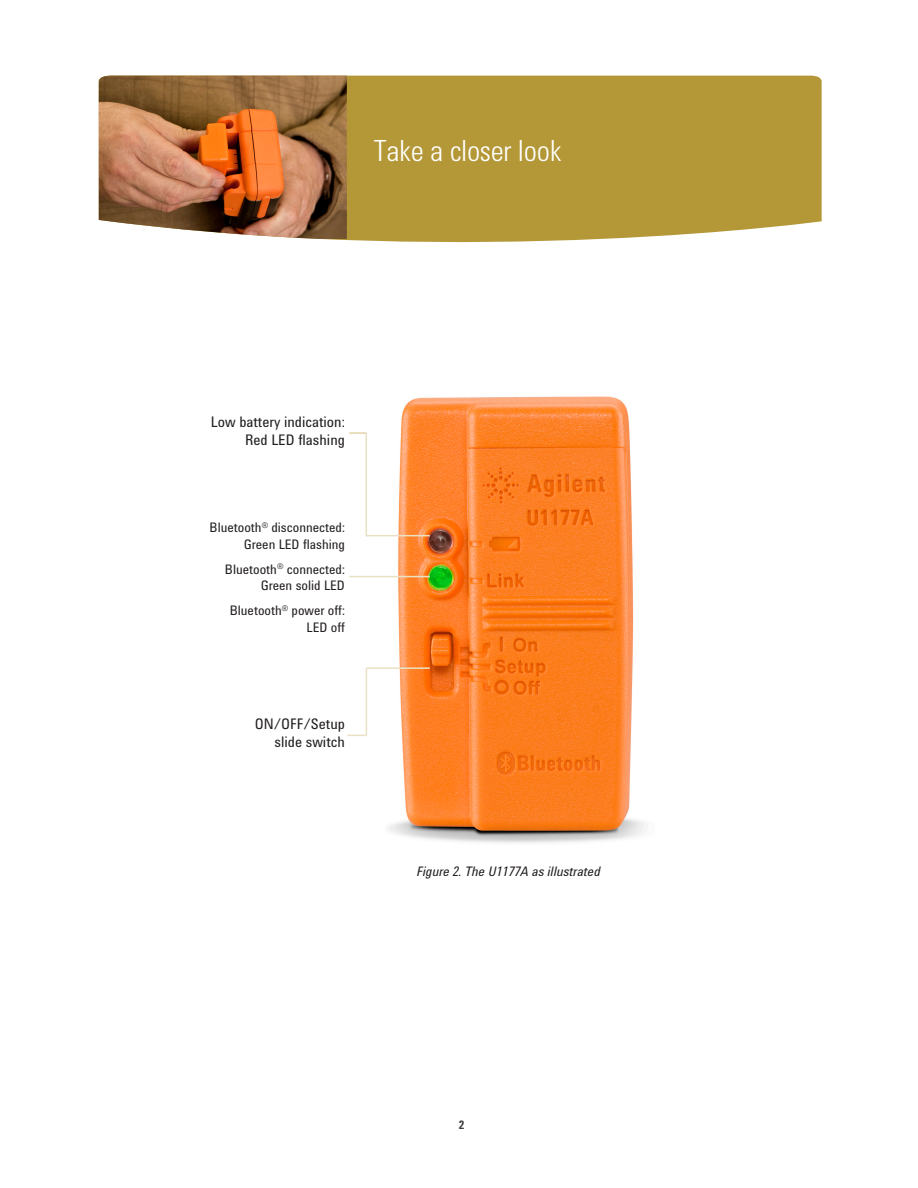
<style>
.page{position:relative;width:918px;height:1188px;background:#fff}
.page>*{position:absolute;margin:0;border:0;box-sizing:border-box;transform-origin:0 0}
.Header_1_-_Navy_Blue{font:300 30px "Agilent Condensed CFF";color:#fff}
.Body_Text{font:15px/18px "Agilent Condensed CFF";color:#231f20;text-align:right}
.Body_Text-2{font:13.5px/16.5px "Agilent Condensed CFF";color:#231f20;text-align:right}
.Captions_for_Figures{font:italic 13.5px "Agilent Condensed CFF";color:#231f20}
.Header_2_-_Navy_Blue{font:700 12px "Agilent Condensed CFF";color:#3e3e3f}
</style>
<div class="page">
<div style="left:107px;top:75px;width:715px;height:168px;background:#b49837"></div>
<img style="left:99px;top:76px;width:248px;height:163px">
<img style="left:348px;top:396px;width:296px;height:447px">
<hr style="left:366px;top:535px;width:64px;height:1px;background:#eae1c2">
<hr style="left:366px;top:433px;width:1px;height:103px;background:#eae1c2">
<hr style="left:349px;top:576px;width:81px;height:1px;background:#eae1c2">
<svg style="left:349px;top:432px;width:17px;height:2px"></svg>
<hr style="left:366px;top:667px;width:64px;height:2px;background:#eae1c2">
<hr style="left:366px;top:668px;width:1px;height:68px;background:#eae1c2">
<svg style="left:348px;top:735px;width:18px;height:1px"></svg>
<p class="Header_1_-_Navy_Blue" style="left:374px;top:128px;width:189px">Take a closer look</p>
<p class="Body_Text" style="left:211px;top:412px;width:135px">Low battery indication:<br>Red LED flashing</p>
<p class="Body_Text-2" style="left:210px;top:519px;width:137px">Bluetooth<sup>®</sup> disconnected:<br>Green LED flashing</p>
<p class="Body_Text-2" style="left:225px;top:560px;width:122px">Bluetooth<sup>®</sup> connected:<br>Green solid LED</p>
<p class="Body_Text-2" style="left:230px;top:602px;width:117px">Bluetooth<sup>®</sup> power off:<br>LED off</p>
<p class="Body_Text" style="left:255px;top:714px;width:92px">ON/OFF/Setup slide switch</p>
<p class="Captions_for_Figures" style="left:417px;top:861px;width:185px">Figure 2. The U1177A as illustrated</p>
<p class="Header_2_-_Navy_Blue" style="left:459px;top:1115px;width:7px">2</p>
</div>
